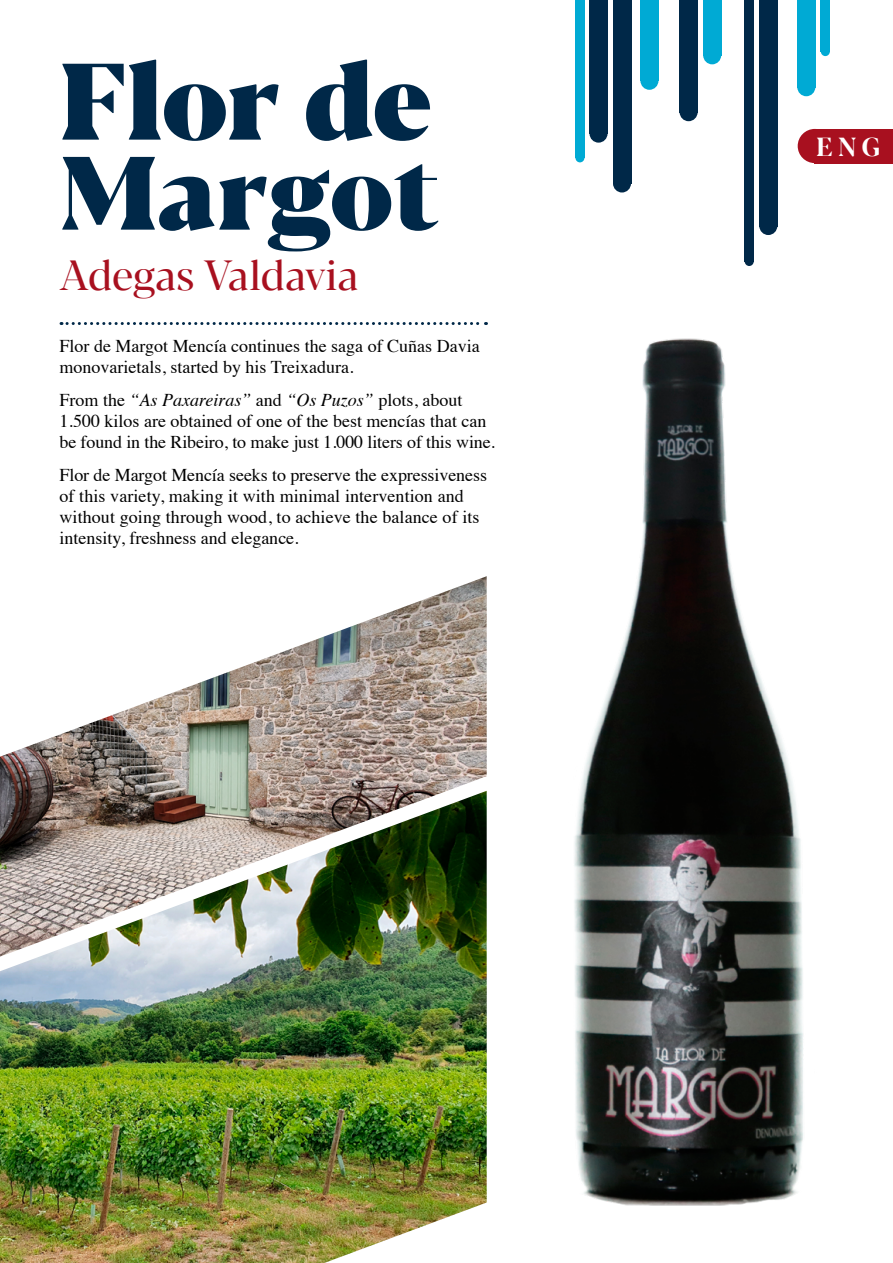
<style>
.page{position:relative;width:893px;height:1263px;background:#fff}
.page>*{position:absolute;margin:0;border:0;box-sizing:border-box;transform-origin:0 0}
.t1{font:800 108px "Blacker Pro Display Trial";letter-spacing:-.015em;color:#002848}
.t2{font:800 103.5px "Blacker Pro Display Trial";color:#002848}
.t3{font:42px "Blacker Pro Display Trial";letter-spacing:-.01em;color:#a8101f}
.t4{font:700 25.5px "Blacker Pro Display Trial";color:#fff}
.t5{font:18px/21px "Times";color:#000}
.s1{font-style:italic}
</style>
<div class="page">
<div style="left:640px;top:72px;width:18px;height:18px;background:#00aad4;border-radius:50%"></div>
<div style="left:640px;top:0;width:18px;height:81px;background:#00aad4"></div>
<div style="left:703px;top:46px;width:18px;height:18px;background:#00aad4;border-radius:50%"></div>
<div style="left:703px;top:0;width:18px;height:55px;background:#00aad4"></div>
<div style="left:797px;top:78px;width:18px;height:18px;background:#00aad4;border-radius:50%"></div>
<div style="left:797px;top:0;width:18px;height:87px;background:#00aad4"></div>
<div style="left:613px;top:174px;width:18px;height:18px;background:#002848;border-radius:50%"></div>
<div style="left:613px;top:0;width:18px;height:183px;background:#002848"></div>
<div style="left:759px;top:217px;width:18px;height:18px;background:#002848;border-radius:50%"></div>
<div style="left:759px;top:0;width:18px;height:226px;background:#002848"></div>
<div style="left:745px;top:257px;width:9px;height:9px;background:#002848;border-radius:50%"></div>
<div style="left:745px;top:0;width:9px;height:261px;background:#002848"></div>
<div style="left:575px;top:153px;width:9px;height:9px;background:#00aad4;border-radius:50%"></div>
<div style="left:575px;top:0;width:9px;height:158px;background:#00aad4"></div>
<div style="left:821px;top:47px;width:9px;height:9px;background:#00aad4;border-radius:50%"></div>
<div style="left:821px;top:0;width:9px;height:52px;background:#00aad4"></div>
<div style="left:680px;top:103px;width:18px;height:18px;background:#002848;border-radius:50%"></div>
<div style="left:680px;top:0;width:18px;height:112px;background:#002848"></div>
<div style="left:589px;top:125px;width:18px;height:18px;background:#002848;border-radius:50%"></div>
<div style="left:589px;top:0;width:18px;height:134px;background:#002848"></div>
<div style="left:798px;top:129px;width:34px;height:34px;background:#a8101f;border-radius:50%"></div>
<div style="left:815px;top:129px;width:78px;height:34px;background:#a8101f"></div>
<img style="left:574px;top:338px;width:229px;height:868px">
<img style="left:0;top:957px;width:487px;height:306px">
<img style="left:0;top:576px;width:487px;height:381px">
<svg style="left:61px;top:322px;width:425px;height:3px"></svg>
<h1 class="t1" style="left:60px;top:18px;width:374px">Flor de</h1>
<h2 class="t2" style="left:60px;top:113px;width:380px">Margot</h2>
<h3 class="t3" style="left:60px;top:247px;width:301px">Adegas Valdavia</h3>
<p class="t5" style="left:60px;top:334px;width:422px">Flor de Margot Mencía continues the saga of Cuñas Davia monovarietals, started by his Treixadura.</p>
<p class="t5" style="left:60px;top:388px;width:437px">From the <span class="s1">“As Paxareiras”</span> and <span class="s1">“Os Puzos”</span> plots, about<br>1.500 kilos are obtained of one of the best mencías that can be found in the Ribeiro, to make just 1.000 liters of this wine.</p>
<p class="t5" style="left:60px;top:463px;width:429px">Flor de Margot Mencía seeks to preserve the expressiveness of this variety, making it with minimal intervention and without going through wood, to achieve the balance of its intensity, freshness and elegance.</p>
<h3 class="t4" style="left:817px;top:129px;width:65px">E N G</h3>
</div>
